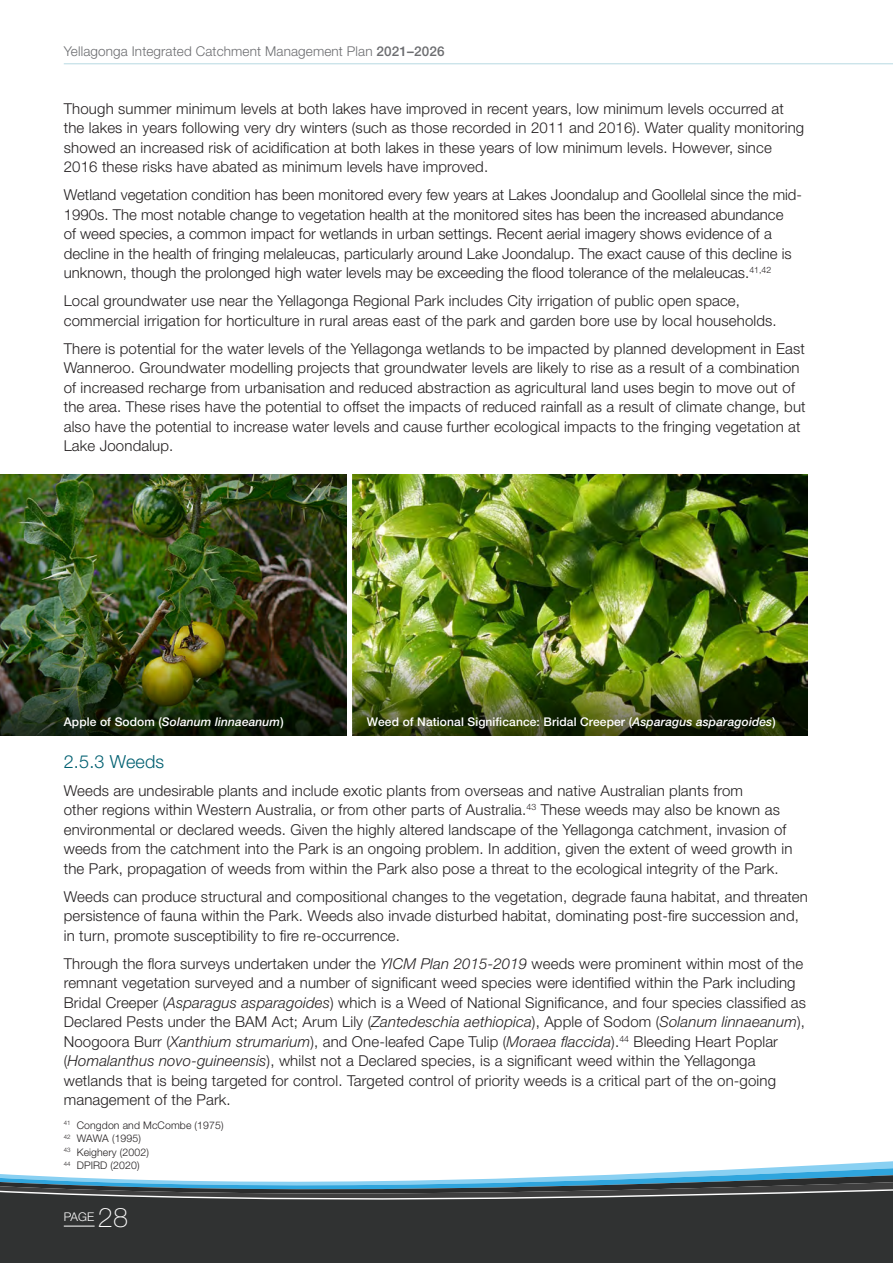
<style>
.page{position:relative;width:893px;height:1263px;background:#fff}
.page>*{position:absolute;margin:0;border:0;box-sizing:border-box;transform-origin:0 0}
.t1{font:100 27px "Helvetica Neue";color:#fff}
.SUB_SUB{font:300 18px "Helvetica Neue";letter-spacing:.01em;color:#006071}
.BODY{font:300 15px/19.5px "Helvetica Neue";letter-spacing:.01em;color:#231f20}
.t2{font:300 13.5px "Helvetica Neue";letter-spacing:.01em;color:#6c6d70}
.t3{font:500 12px "Helvetica Neue";letter-spacing:.01em;color:#fff}
.t4{font:italic 500 12px "Helvetica Neue";letter-spacing:.01em;color:#fff}
.t5{font:300 12px "Helvetica Neue";color:#fff}
.keys_base{font:300 10.5px "Helvetica Neue";letter-spacing:.01em;color:#231f20}
.s1{font-weight:500}
.s2{font-style:normal}
.s3{font-style:italic}
</style>
<div class="page">
<div style="left:0;top:1218px;width:893px;height:45px;background:#303232"></div>
<svg style="left:0;top:1161px;width:893px;height:57px"></svg>
<hr style="left:64px;top:63px;width:829px;height:1px;background:#bbdbe4">
<hr style="left:64px;top:1226px;width:31px;height:1px;background:#fff">
<img style="left:0;top:475px;width:808px;height:181px">
<img style="left:0;top:656px;width:808px;height:80px">
<div style="left:347px;top:461px;width:5px;height:280px;background:#fff"></div>
<p class="t2" style="left:64px;top:43px;width:382px">Yellagonga Integrated Catchment Management Plan <span class="s1">2021–2026</span></p>
<p class="BODY" style="left:64px;top:98px;width:742px">Though summer minimum levels at both lakes have improved in recent years, low minimum levels occurred at the lakes in years following very dry winters (such as those recorded in 2011 and 2016). Water quality monitoring showed an increased risk of acidification at both lakes in these years of low minimum levels. However, since 2016 these risks have abated as minimum levels have improved.</p>
<p class="BODY" style="left:64px;top:185px;width:740px">Wetland vegetation condition has been monitored every few years at Lakes Joondalup and Goollelal since the mid-1990s. The most notable change to vegetation health at the monitored sites has been the increased abundance<br>of weed species, a common impact for wetlands in urban settings. Recent aerial imagery shows evidence of a decline in the health of fringing melaleucas, particularly around Lake Joondalup. The exact cause of this decline is unknown, though the prolonged high water levels may be exceeding the flood tolerance of the melaleucas.<sup>41,42</sup></p>
<p class="BODY" style="left:64px;top:291px;width:714px">Local groundwater use near the Yellagonga Regional Park includes City irrigation of public open space, commercial irrigation for horticulture in rural areas east of the park and garden bore use by local households.</p>
<p class="BODY" style="left:64px;top:338px;width:743px">There is potential for the water levels of the Yellagonga wetlands to be impacted by planned development in East Wanneroo. Groundwater modelling projects that groundwater levels are likely to rise as a result of a combination of increased recharge from urbanisation and reduced abstraction as agricultural land uses begin to move out of the area. These rises have the potential to offset the impacts of reduced rainfall as a result of climate change, but also have the potential to increase water levels and cause further ecological impacts to the fringing vegetation at Lake Joondalup.</p>
<p class="t4" style="left:64px;top:715px;width:221px"><span class="s2">Apple of Sodom (</span>Solanum linnaeanum<span class="s2">)</span></p>
<p class="t3" style="left:367px;top:715px;width:410px">Weed of National Significance: Bridal Creeper (<span class="s3">Asparagus asparagoides</span>)</p>
<p class="SUB_SUB" style="left:64px;top:750px;width:102px">2.5.3 Weeds</p>
<p class="BODY" style="left:64px;top:780px;width:730px">Weeds are undesirable plants and include exotic plants from overseas and native Australian plants from<br>other regions within Western Australia, or from other parts of Australia.<sup>43</sup> These weeds may also be known as environmental or declared weeds. Given the highly altered landscape of the Yellagonga catchment, invasion of weeds from the catchment into the Park is an ongoing problem. In addition, given the extent of weed growth in the Park, propagation of weeds from within the Park also pose a threat to the ecological integrity of the Park.</p>
<p class="BODY" style="left:64px;top:886px;width:746px">Weeds can produce structural and compositional changes to the vegetation, degrade fauna habitat, and threaten persistence of fauna within the Park. Weeds also invade disturbed habitat, dominating post-fire succession and, in turn, promote susceptibility to fire re-occurrence.</p>
<p class="BODY" style="left:64px;top:953px;width:744px">Through the flora surveys undertaken under the <span class="s3">YICM Plan 2015-2019</span> weeds were prominent within most of the remnant vegetation surveyed and a number of significant weed species were identified within the Park including Bridal Creeper (<span class="s3">Asparagus asparagoides</span>) which is a Weed of National Significance, and four species classified as Declared Pests under the BAM Act; Arum Lily (<span class="s3">Zantedeschia aethiopica</span>), Apple of Sodom (<span class="s3">Solanum linnaeanum</span>), Noogoora Burr (<span class="s3">Xanthium strumarium</span>), and One-leafed Cape Tulip (<span class="s3">Moraea flaccida</span>).<sup>44</sup> Bleeding Heart Poplar (<span class="s3">Homalanthus novo-guineensis</span>), whilst not a Declared species, is a significant weed within the Yellagonga wetlands that is being targeted for control. Targeted control of priority weeds is a critical part of the on-going management of the Park.</p>
<p class="keys_base" style="left:64px;top:1118px;width:161px"><sup>41</sup> Congdon and McCombe (1975)</p>
<p class="keys_base" style="left:64px;top:1132px;width:79px"><sup>42</sup> WAWA (1995)</p>
<p class="keys_base" style="left:64px;top:1145px;width:87px"><sup>43</sup> Keighery (2002)</p>
<p class="keys_base" style="left:64px;top:1159px;width:77px"><sup>44</sup> DPIRD (2020)</p>
<p class="t5" style="left:64px;top:1209px;width:32px">PAGE</p>
<h1 class="t1" style="left:98px;top:1201px;width:32px">28</h1>
</div>
